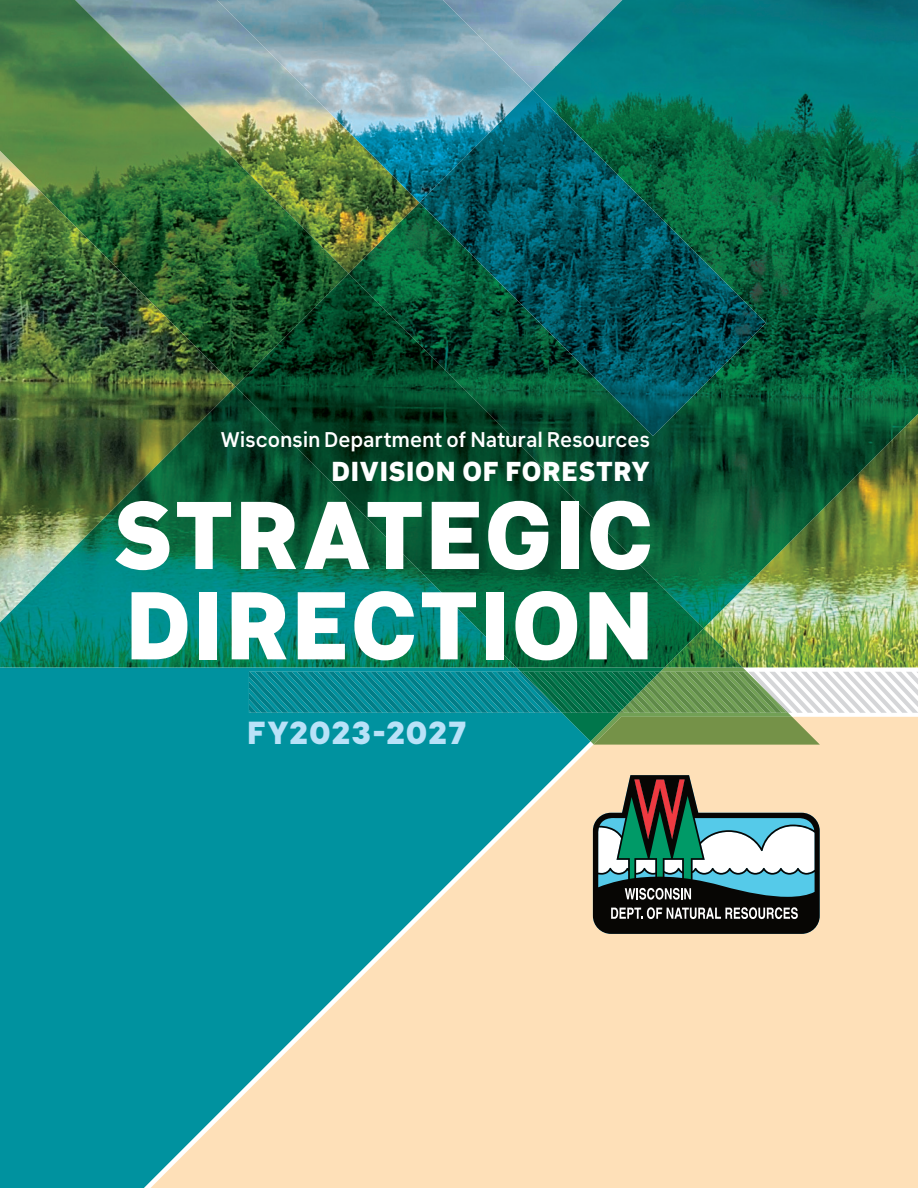
<style>
.page{position:relative;width:918px;height:1188px;background:#fff}
.page>*{position:absolute;margin:0;border:0;box-sizing:border-box;transform-origin:0 0}
.t1{font:800 94.65px/90.3px "Klima";letter-spacing:.025em;color:#fff}
.t2{font:800 31.5px "Klima";letter-spacing:.035em;color:#b9e2f8}
.t3{font:800 27px "Klima";letter-spacing:.03em;color:#fff}
.t4{font:500 21px "Klima";letter-spacing:-.005em;color:#fff}
</style>
<div class="page">
<div style="left:591px;top:745px;width:327px;height:443px;background:#fee0b8"></div>
<img style="left:349px;top:0;width:569px;height:667px">
<img style="left:555px;top:0;width:363px;height:209px">
<img style="left:533px;top:66px;width:23px;height:24px">
<img style="left:400px;top:203px;width:20px;height:71px">
<img style="left:349px;top:222px;width:52px;height:52px">
<img style="left:766px;top:209px;width:152px;height:52px">
<img style="left:766px;top:261px;width:152px;height:53px">
<img style="left:711px;top:314px;width:207px;height:158px">
<img style="left:704px;top:436px;width:7px;height:192px">
<img style="left:711px;top:471px;width:104px;height:106px">
<img style="left:814px;top:471px;width:47px;height:47px">
<img style="left:711px;top:576px;width:45px;height:45px">
<svg style="left:0;top:667px;width:591px;height:521px;background:#5baea9"></svg>
<img style="left:0;top:387px;width:236px;height:280px">
<img style="left:0;top:0;width:349px;height:387px">
<img style="left:704px;top:628px;width:39px;height:39px">
<svg style="left:249px;top:667px;width:669px;height:78px;background:#50a08e"></svg>
<img style="left:236px;top:274px;width:468px;height:393px">
<img style="left:217px;top:0;width:316px;height:203px">
<img style="left:420px;top:90px;width:346px;height:346px">
<svg style="left:593px;top:775px;width:227px;height:159px"></svg>
<p class="t4" style="left:220px;top:421px;width:431px">Wisconsin Department of Natural Resources</p>
<p class="t3" style="left:331px;top:448px;width:320px">DIVISION OF FORESTRY</p>
<h1 class="t1" style="left:114px;top:479px;width:541px">STRATEGIC<br>DIRECTION</h1>
<h2 class="t2" style="left:247px;top:706px;width:221px">FY2023-2027</h2>
</div>
